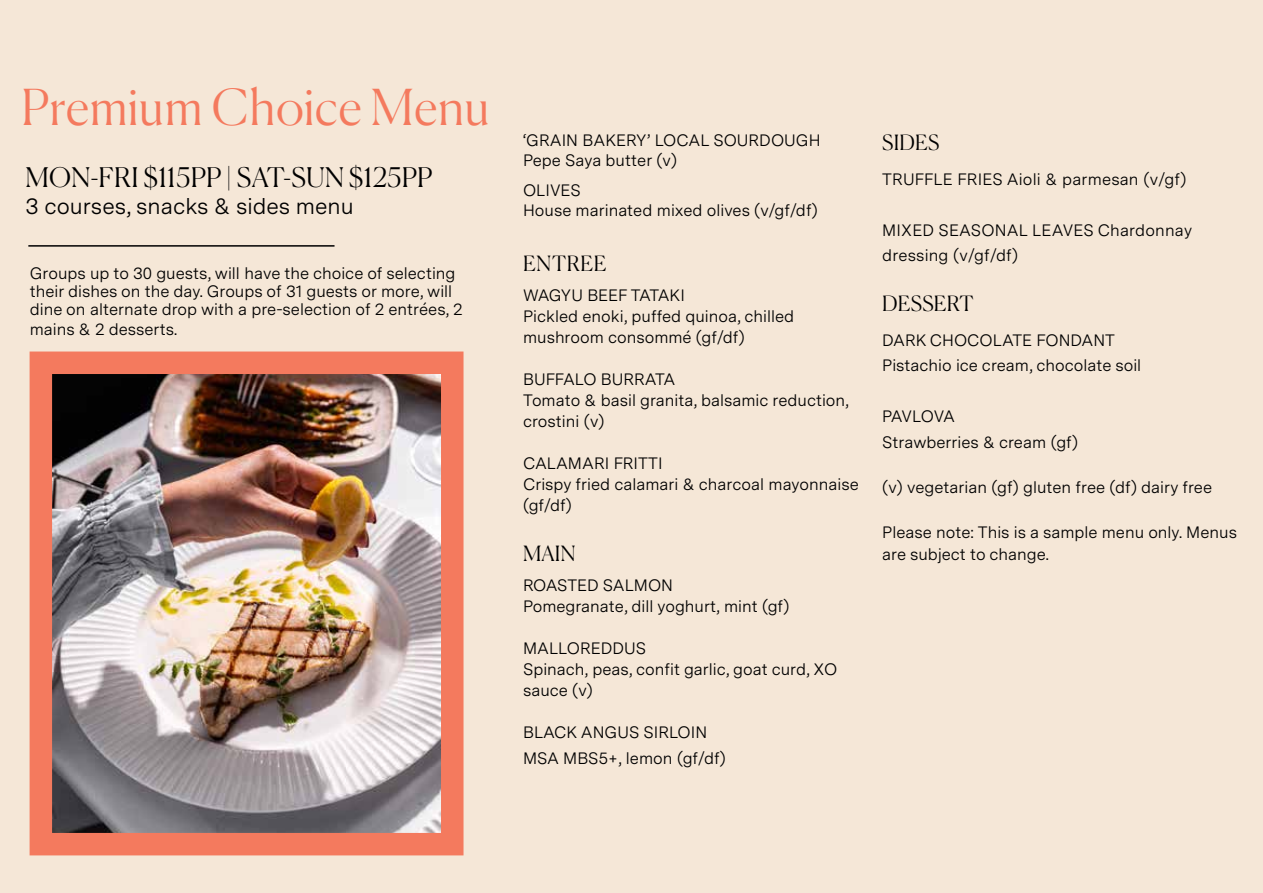
<style>
.page{position:relative;width:1263px;height:893px;background:#f5e7d7}
.page>*{position:absolute;margin:0;border:0;box-sizing:border-box;transform-origin:0 0}
.t1{font:300 49.5px "Canela";letter-spacing:.01em;color:#f47a5e}
.t2{font:300 27px "Canela";letter-spacing:.01em;color:#000}
.t3{font:22.5px "Messina Sans";color:#000}
.t4{font:300 21px "Canela";letter-spacing:.01em;color:#000}
.t5{font:16.5px/21px "Messina Sans";color:#000}
</style>
<div class="page">
<img style="left:53px;top:374px;width:387px;height:458px">
<div style="left:30px;top:351px;width:433px;height:504px;border:22px solid #f47a5e"></div>
<hr style="left:28px;top:245px;width:306px;height:2px;background:#000">
<h1 class="t1" style="left:21px;top:68px;width:470px">Premium Choice Menu</h1>
<h2 class="t2" style="left:26px;top:156px;width:408px">MON-FRI $115PP | SAT-SUN $125PP</h2>
<h3 class="t3" style="left:26px;top:189px;width:330px">3 courses, snacks &amp; sides menu</h3>
<p class="t5" style="left:30px;top:264px;width:435px;line-height:18px">Groups up to 30 guests, will have the choice of selecting their dishes on the day. Groups of 31 guests or more, will dine on alternate drop with a pre-selection of 2 entrées, 2</p>
<p class="t5" style="left:30px;top:318px;width:149px">mains &amp; 2 desserts.</p>
<p class="t5" style="left:523px;top:130px;width:299px;line-height:19.8px">‘GRAIN BAKERY’ LOCAL SOURDOUGH<br>Pepe Saya butter (v)</p>
<p class="t5" style="left:523px;top:180px;width:296px;line-height:19.8px">OLIVES<br>House marinated mixed olives (v/gf/df)</p>
<p class="t4" style="left:523px;top:247px;width:85px">ENTREE</p>
<p class="t5" style="left:523px;top:284px;width:273px">WAGYU BEEF TATAKI<br>Pickled enoki, puffed quinoa, chilled mushroom consommé (gf/df)</p>
<p class="t5" style="left:523px;top:368px;width:327px">BUFFALO BURRATA<br>Tomato &amp; basil granita, balsamic reduction, crostini (v)</p>
<p class="t5" style="left:523px;top:452px;width:337px">CALAMARI FRITTI<br>Crispy fried calamari &amp; charcoal mayonnaise (gf/df)</p>
<p class="t4" style="left:523px;top:537px;width:54px">MAIN</p>
<p class="t5" style="left:523px;top:574px;width:268px">ROASTED SALMON<br>Pomegranate, dill yoghurt, mint (gf)</p>
<p class="t5" style="left:523px;top:637px;width:316px">MALLOREDDUS<br>Spinach, peas, confit garlic, goat curd, XO sauce (v)</p>
<p class="t5" style="left:523px;top:719px;width:204px;line-height:25.2px">BLACK ANGUS SIRLOIN<br>MSA MBS5+, lemon (gf/df)</p>
<p class="t4" style="left:882px;top:126px;width:59px">SIDES</p>
<p class="t5" style="left:882px;top:168px;width:306px">TRUFFLE FRIES Aioli &amp; parmesan (v/gf)</p>
<p class="t5" style="left:882px;top:216px;width:311px;line-height:25.5px">MIXED SEASONAL LEAVES Chardonnay dressing (v/gf/df)</p>
<p class="t4" style="left:882px;top:287px;width:93px">DESSERT</p>
<p class="t5" style="left:882px;top:327px;width:261px;line-height:25.5px">DARK CHOCOLATE FONDANT<br>Pistachio ice cream, chocolate soil</p>
<p class="t5" style="left:882px;top:403px;width:197px;line-height:25.5px">PAVLOVA<br>Strawberries &amp; cream (gf)</p>
<p class="t5" style="left:882px;top:476px;width:331px">(v) vegetarian (gf) gluten free (df) dairy free</p>
<p class="t5" style="left:882px;top:520px;width:356px;line-height:22.5px">Please note: This is a sample menu only. Menus are subject to change.</p>
</div>
